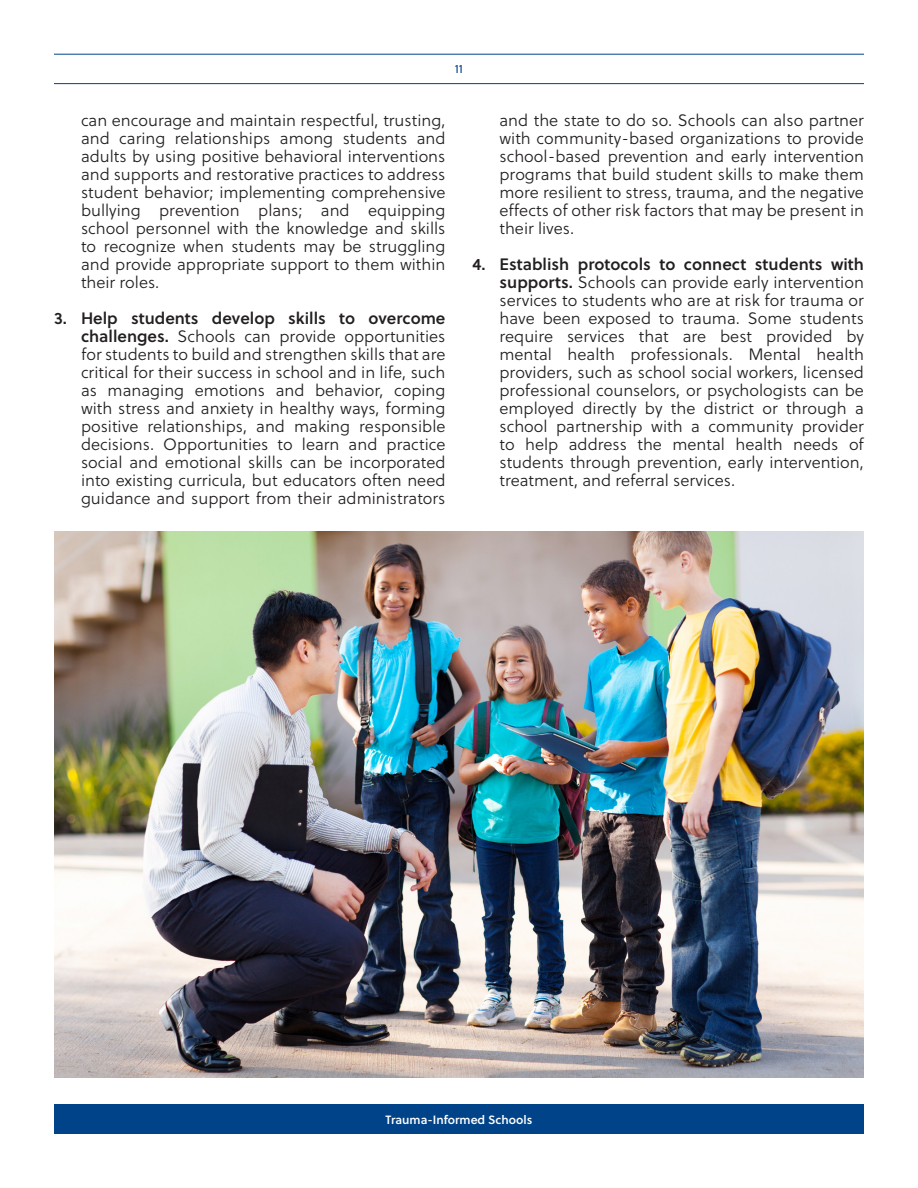
<style>
.page{position:relative;width:918px;height:1188px;background:#fff}
.page>*{position:absolute;margin:0;border:0;box-sizing:border-box;transform-origin:0 0}
.t1{font:300 16.5px/18px "Soleil";color:#231f20;text-align:justify}
.t2{font:600 12px "Soleil";color:#fff}
.t3{font:12px "Soleil";color:#004389}
.s1{font-weight:600}
</style>
<div class="page">
<div style="left:54px;top:1104px;width:810px;height:30px;background:#004389"></div>
<hr style="left:54px;top:54px;width:810px;height:1px;background:#004389">
<hr style="left:54px;top:83px;width:810px;height:1px;background:#004389">
<img style="left:54px;top:531px;width:810px;height:547px">
<p class="t3" style="left:455px;top:60px;width:10px">11</p>
<p class="t1" style="left:81px;top:111px;width:366px">can encourage and maintain respectful, trusting, and caring relationships among students and adults by using positive behavioral interventions and supports and restorative practices to address student behavior; implementing comprehensive bullying prevention plans; and equipping school personnel with the knowledge and skills to recognize when students may be struggling and provide appropriate support to them within their roles.</p>
<p class="t1" style="left:81px;top:309px;width:366px;text-indent:-27px"><span class="s1">3. Help students develop skills to overcome challenges.</span> Schools can provide opportunities for students to build and strengthen skills that are critical for their success in school and in life, such as managing emotions and behavior, coping with stress and anxiety in healthy ways, forming positive relationships, and making responsible decisions. Opportunities to learn and practice social and emotional skills can be incorporated into existing curricula, but educators often need guidance and support from their administrators</p>
<p class="t1" style="left:500px;top:111px;width:366px">and the state to do so. Schools can also partner with community-based organizations to provide school-based prevention and early intervention programs that build student skills to make them more resilient to stress, trauma, and the negative effects of other risk factors that may be present in their lives.</p>
<p class="t1" style="left:500px;top:255px;width:366px;text-indent:-27px"><span class="s1">4. Establish protocols to connect students with supports.</span> Schools can provide early intervention services to students who are at risk for trauma or have been exposed to trauma. Some students require services that are best provided by mental health professionals. Mental health providers, such as school social workers, licensed professional counselors, or psychologists can be employed directly by the district or through a school partnership with a community provider to help address the mental health needs of students through prevention, early intervention, treatment, and referral services.</p>
<p class="t2" style="left:386px;top:1110px;width:148px">Trauma-Informed Schools</p>
</div>
